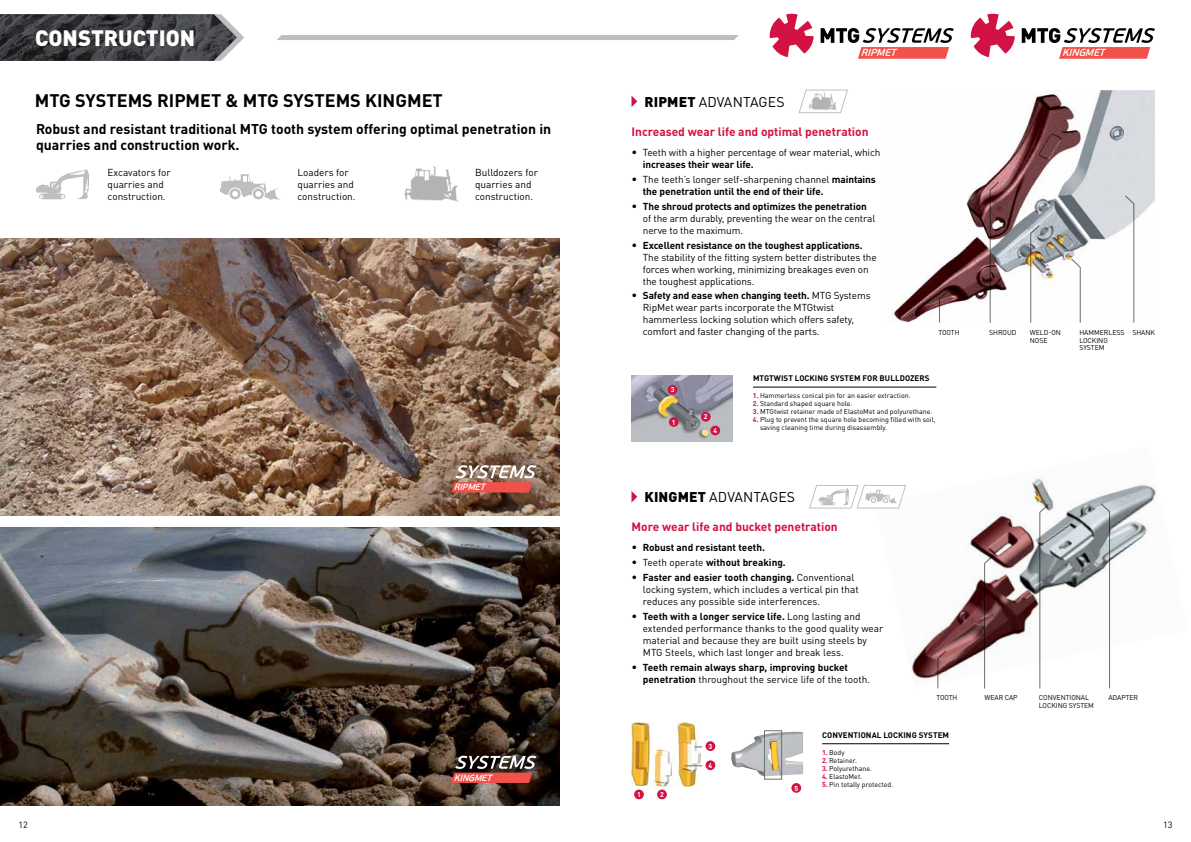
<style>
.page{position:relative;width:1191px;height:842px;background:#fff}
.page>*{position:absolute;margin:0;border:0;box-sizing:border-box;transform-origin:0 0}
.t1{font:900 22px "DIN Pro";color:#fff}
.t2{font:700 18px "DIN Pro";color:#000}
.t3{font:700 14px/16px "DIN Pro";color:#000}
.t4{font:14px "DIN Pro";letter-spacing:.01em;color:#000}
.t5{font:700 12px "DIN Pro";color:#d21242}
.t6{font:italic 600 10.2px "PF Beau Sans Pro";color:#fff;scale:.96 1}
.t7{font:10px/12px "DIN Pro";letter-spacing:-.01em;color:#000}
.t8{font:700 10px/12px "DIN Pro";color:#000}
.t9{font:italic 600 9.1px "PF Beau Sans Pro";color:#fff;scale:.96 1}
.t10{font:9px "DIN Pro";color:#000}
.t11{font:700 8px "DIN Pro";letter-spacing:.01em;color:#000}
.t12{font:7px/7.7px "DIN Pro";color:#000}
.t13{font:700 7px "DIN Pro";color:#fff}
.s1{font-weight:900}
.s2{font-size:11px}
.s3{font-weight:700}
.s4{font-weight:400;font-size:11px}
.s5{font-weight:400}
.s6{font-weight:700;color:#d21242}
</style>
<div class="page">
<div style="left:277px;top:35px;width:462px;height:5px;background:#bcbec0"></div>
<svg style="left:237px;top:30px;width:7px;height:15px"></svg>
<img style="left:0;top:14px;width:237px;height:47px">
<img style="left:909px;top:478px;width:247px;height:204px">
<svg style="left:1100px;top:503px;width:10px;height:186px"></svg>
<svg style="left:1039px;top:504px;width:10px;height:185px"></svg>
<svg style="left:984px;top:555px;width:9px;height:134px"></svg>
<svg style="left:937px;top:650px;width:10px;height:39px"></svg>
<img style="left:887px;top:90px;width:268px;height:233px">
<img style="left:0;top:527px;width:559px;height:279px">
<img style="left:0;top:238px;width:559px;height:278px">
<img style="left:404px;top:166px;width:54px;height:36px">
<svg style="left:798px;top:90px;width:50px;height:23px"></svg>
<img style="left:807px;top:91px;width:30px;height:21px">
<svg style="left:809px;top:485px;width:97px;height:24px"></svg>
<svg style="left:631px;top:96px;width:6px;height:11px"></svg>
<svg style="left:1124px;top:195px;width:10px;height:128px"></svg>
<svg style="left:989px;top:182px;width:10px;height:141px"></svg>
<svg style="left:1030px;top:225px;width:9px;height:98px"></svg>
<svg style="left:1071px;top:259px;width:9px;height:64px"></svg>
<svg style="left:939px;top:290px;width:9px;height:33px"></svg>
<svg style="left:631px;top:491px;width:6px;height:11px"></svg>
<svg style="left:971px;top:14px;width:43px;height:43px"></svg>
<svg style="left:1021px;top:28px;width:134px;height:31px"></svg>
<svg style="left:769px;top:14px;width:44px;height:43px"></svg>
<svg style="left:820px;top:28px;width:133px;height:31px"></svg>
<svg style="left:451px;top:465px;width:85px;height:27px;background:#c18074"></svg>
<svg style="left:451px;top:756px;width:85px;height:27px;background:#945752"></svg>
<svg style="left:36px;top:169px;width:53px;height:31px"></svg>
<svg style="left:220px;top:174px;width:60px;height:26px"></svg>
<img style="left:631px;top:375px;width:102px;height:67px">
<div style="left:669px;top:417px;width:9px;height:10px;background:#d21242;border-radius:50%"></div>
<div style="left:701px;top:412px;width:9px;height:10px;background:#d21242;border-radius:50%"></div>
<div style="left:667px;top:385px;width:10px;height:10px;background:#d21242;border-radius:50%"></div>
<div style="left:710px;top:426px;width:10px;height:9px;background:#d21242;border-radius:50%"></div>
<hr style="left:753px;top:387px;width:183px;height:1px;background:#000">
<img style="left:731px;top:732px;width:72px;height:45px">
<div style="left:764px;top:730px;width:18px;height:49px;border:1px solid #6d6e71"></div>
<img style="left:631px;top:722px;width:22px;height:64px">
<img style="left:653px;top:747px;width:19px;height:40px">
<img style="left:673px;top:723px;width:27px;height:63px">
<svg style="left:684px;top:765px;width:18px;height:1px"></svg>
<div style="left:634px;top:789px;width:10px;height:10px;background:#d21242;border-radius:50%"></div>
<div style="left:657px;top:789px;width:10px;height:10px;background:#d21242;border-radius:50%"></div>
<div style="left:705px;top:741px;width:10px;height:10px;background:#d21242;border-radius:50%"></div>
<div style="left:791px;top:783px;width:10px;height:10px;background:#d21242;border-radius:50%"></div>
<div style="left:705px;top:760px;width:10px;height:10px;background:#d21242;border-radius:50%"></div>
<hr style="left:822px;top:743px;width:127px;height:1px;background:#000">
<h1 class="t1" style="left:35px;top:19px;width:162px">CONSTRUCTION</h1>
<h2 class="t2" style="left:35px;top:85px;width:409px">MTG SYSTEMS RIPMET &amp; MTG SYSTEMS KINGMET</h2>
<h3 class="t3" style="left:36px;top:120px;width:517px">Robust and resistant traditional MTG tooth system offering optimal penetration in quarries and construction work.</h3>
<p class="t7" style="left:108px;top:166px;width:64px">Excavators for quarries and construction.</p>
<p class="t7" style="left:475px;top:166px;width:64px">Bulldozers for quarries and construction.</p>
<p class="t7" style="left:297px;top:166px;width:60px">Loaders for quarries and construction.</p>
<p class="t9" style="left:454px;top:482px;width:37px">RIPMET</p>
<p class="t9" style="left:454px;top:772px;width:44px">KINGMET</p>
<h3 class="t4" style="left:644px;top:91px;width:142px"><span class="s1">RIPMET</span> ADVANTAGES</h3>
<p class="t6" style="left:861px;top:47px;width:42px">RIPMET</p>
<p class="t6" style="left:1062px;top:47px;width:50px">KINGMET</p>
<p class="t5" style="left:631px;top:121px;width:239px">Increased wear life and optimal penetration</p>
<p class="t7" style="left:643px;top:145px;width:239px;text-indent:-11px"><span class="s2">•</span> Teeth with a higher percentage of wear material, which <span class="s3">increases their wear life.</span></p>
<p class="t8" style="left:643px;top:172px;width:234px;text-indent:-11px"><span class="s4">•</span> <span class="s5">The teeth’s longer self-sharpening channel</span> maintains the penetration until the end of their life.</p>
<p class="t7" style="left:643px;top:199px;width:234px;text-indent:-11px"><span class="s2">•</span> <span class="s3">The shroud protects and optimizes the penetration </span>of the arm durably, preventing the wear on the central nerve to the maximum.</p>
<p class="t7" style="left:643px;top:238px;width:235px;text-indent:-11px"><span class="s2">•</span> <span class="s3">Excellent resistance on the toughest applications.<br></span>The stability of the fitting system better distributes the forces when working, minimizing breakages even on the toughest applications.</p>
<p class="t7" style="left:643px;top:289px;width:229px;text-indent:-11px"><span class="s2">•</span> <span class="s3">Safety and ease when changing teeth.</span> MTG Systems RipMet wear parts incorporate the MTGtwist hammerless locking solution which offers safety, comfort and faster changing of the parts.</p>
<p class="t12" style="left:938px;top:328px;width:22px">TOOTH</p>
<p class="t12" style="left:989px;top:328px;width:29px">SHROUD</p>
<p class="t12" style="left:1132px;top:328px;width:24px">SHANK</p>
<p class="t12" style="left:1030px;top:328px;width:33px">WELD-ON<br>NOSE</p>
<p class="t12" style="left:1079px;top:328px;width:47px">HAMMERLESS<br>LOCKING<br>SYSTEM</p>
<p class="t11" style="left:753px;top:372px;width:178px">MTGTWIST LOCKING SYSTEM FOR BULLDOZERS</p>
<p class="t13" style="left:670px;top:384px;width:5px">3</p>
<p class="t13" style="left:672px;top:416px;width:5px">1</p>
<p class="t13" style="left:704px;top:411px;width:5px">2</p>
<p class="t13" style="left:713px;top:425px;width:5px">4</p>
<p class="t12" style="left:753px;top:391px;width:159px"><span class="s6">1.</span> Hammerless conical pin for an easier extraction.</p>
<p class="t12" style="left:753px;top:399px;width:101px"><span class="s6">2.</span> Standard shaped square hole.</p>
<p class="t12" style="left:753px;top:407px;width:181px"><span class="s6">3.</span> MTGtwist retainer made of ElastoMet and polyurethane.</p>
<p class="t12" style="left:760px;top:415px;width:177px;line-height:8px;text-indent:-7px"><span class="s6">4.</span> Plug to prevent the square hole becoming filled with soil, saving cleaning time during disassembly.</p>
<h3 class="t4" style="left:644px;top:486px;width:152px"><span class="s1">KINGMET</span> ADVANTAGES</h3>
<p class="t5" style="left:631px;top:516px;width:208px">More wear life and bucket penetration</p>
<p class="t8" style="left:631px;top:541px;width:135px"><span class="s4">•</span> Robust and resistant teeth.</p>
<p class="t8" style="left:631px;top:555px;width:156px"><span class="s4">•</span> <span class="s5">Teeth operate</span> without breaking.</p>
<p class="t7" style="left:643px;top:570px;width:217px;text-indent:-11px"><span class="s2">•</span> <span class="s3">Faster and easier tooth changing.</span> Conventional locking system, which includes a vertical pin that reduces any possible side interferences.</p>
<p class="t7" style="left:643px;top:609px;width:242px;text-indent:-11px"><span class="s2">•</span> <span class="s3">Teeth with a longer service life.</span> Long lasting and extended performance thanks to the good quality wear material and because they are built using steels by MTG Steels, which last longer and break less.</p>
<p class="t8" style="left:643px;top:660px;width:229px;text-indent:-11px"><span class="s4">•</span> Teeth remain always sharp, improving bucket penetration <span class="s5">throughout the service life of the tooth.</span></p>
<p class="t12" style="left:936px;top:693px;width:22px">TOOTH</p>
<p class="t12" style="left:984px;top:693px;width:35px">WEAR CAP</p>
<p class="t12" style="left:1108px;top:693px;width:31px">ADAPTER</p>
<p class="t12" style="left:1039px;top:693px;width:57px">CONVENTIONAL<br>LOCKING SYSTEM</p>
<p class="t13" style="left:637px;top:789px;width:5px">1</p>
<p class="t13" style="left:660px;top:788px;width:5px">2</p>
<p class="t13" style="left:708px;top:740px;width:5px">3</p>
<p class="t13" style="left:708px;top:759px;width:5px">4</p>
<p class="t13" style="left:794px;top:782px;width:5px">5</p>
<p class="t11" style="left:822px;top:728px;width:128px">CONVENTIONAL LOCKING SYSTEM</p>
<p class="t12" style="left:822px;top:748px;width:24px"><span class="s6">1.</span> Body</p>
<p class="t12" style="left:822px;top:756px;width:36px"><span class="s6">2.</span> Retainer.</p>
<p class="t12" style="left:822px;top:764px;width:51px"><span class="s6">3.</span> Polyurethane.</p>
<p class="t12" style="left:822px;top:772px;width:42px"><span class="s6">4.</span> ElastoMet.</p>
<p class="t12" style="left:822px;top:780px;width:73px"><span class="s6">5.</span> Pin totally protected.</p>
<p class="t10" style="left:18px;top:817px;width:11px">12</p>
<p class="t10" style="left:1163px;top:817px;width:11px">13</p>
</div>
